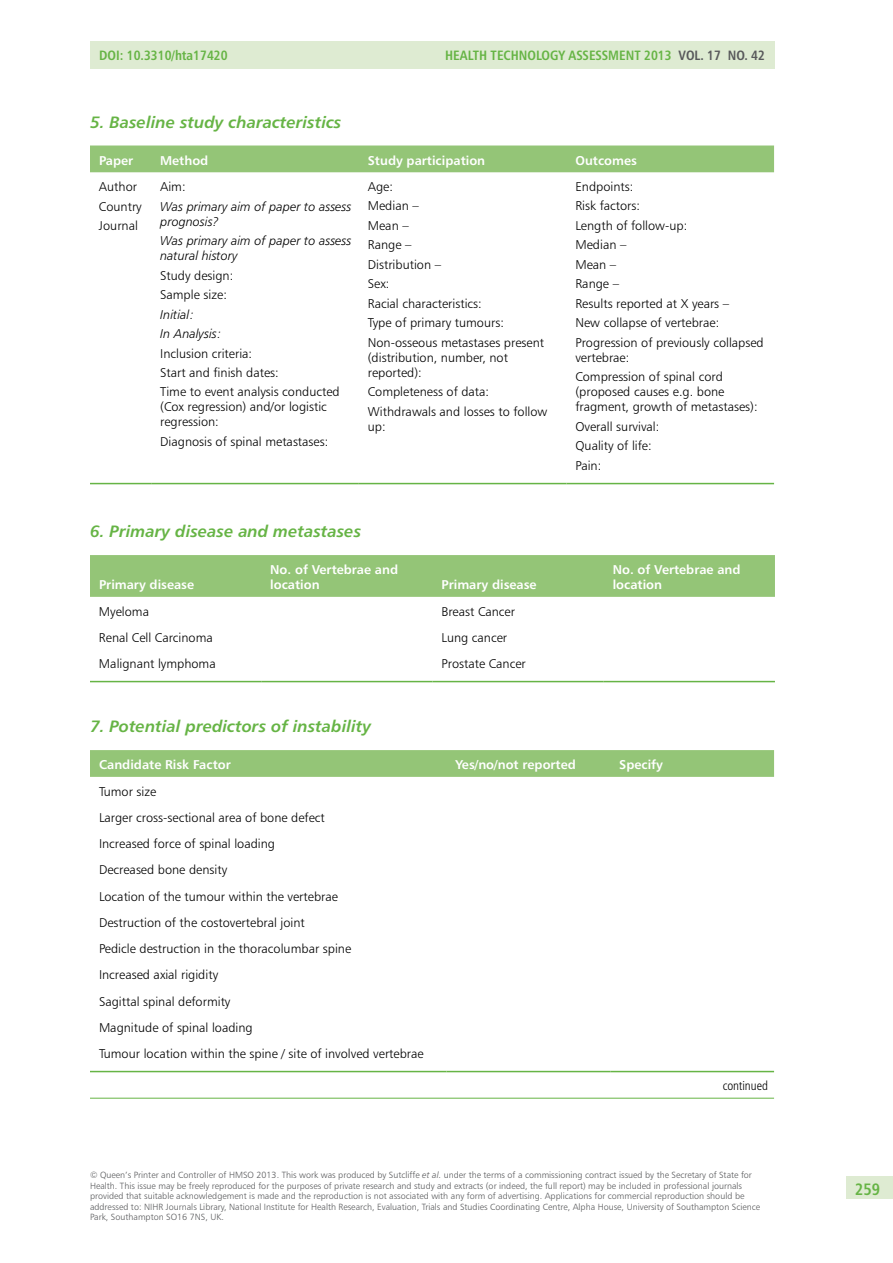
<style>
.page{position:relative;width:893px;height:1263px;background:#fff}
.page>*{position:absolute;margin:0;border:0;box-sizing:border-box;transform-origin:0 0}
.t1{font:16.5px "Humanist 777 BT Bold Italic B";color:#66b445}
.t2{font:16.5px "Humanist 777 BT Bold Condensed B";color:#66b445}
.t3{font:13.5px "Humanist 777 BT Bold Condensed B";color:#66b445}
.t4{font:12.75px/19.5px "Humanist 777 BT Light B";color:#000}
.t5{font:12.75px/15px "Humanist 777 BT Bold B";color:#fff}
.t6{font:12.75px/15px "Humanist 777 BT Light Italic B";color:#000}
.t7{font:12.75px "Humanist 777 BT Light Condensed B";color:#000}
.t8{font:9px/10.5px "Humanist 777 BT Light B";color:#58595b}
.s1{color:#58595b}
.s2{font-family:"Humanist 777 BT Light Italic B"}
</style>
<div class="page">
<div style="left:90px;top:41px;width:684px;height:27px;background:#deebd2"></div>
<div style="left:846px;top:1177px;width:47px;height:22px;background:#deebd2"></div>
<div style="left:90px;top:146px;width:684px;height:26px;background:#94c577"></div>
<hr style="left:90px;top:483px;width:61px;height:1px;background:#66b445">
<hr style="left:151px;top:483px;width:208px;height:1px;background:#66b445">
<hr style="left:359px;top:483px;width:207px;height:1px;background:#66b445">
<hr style="left:566px;top:483px;width:208px;height:1px;background:#66b445">
<div style="left:90px;top:555px;width:685px;height:42px;background:#94c577"></div>
<hr style="left:90px;top:681px;width:171px;height:1px;background:#66b445">
<hr style="left:261px;top:681px;width:171px;height:1px;background:#66b445">
<hr style="left:432px;top:681px;width:172px;height:1px;background:#66b445">
<hr style="left:604px;top:681px;width:171px;height:1px;background:#66b445">
<svg style="left:90px;top:750px;width:684px;height:27px;background:#94c578"></svg>
<hr style="left:90px;top:1071px;width:356px;height:1px;background:#66b445">
<hr style="left:446px;top:1071px;width:164px;height:1px;background:#66b445">
<hr style="left:610px;top:1071px;width:164px;height:1px;background:#66b445">
<hr style="left:90px;top:1098px;width:684px;height:1px;background:#66b445">
<p class="t3" style="left:99px;top:47px;width:130px">DOI: 10.3310/HTA17420</p>
<p class="t3" style="left:445px;top:47px;width:321px">HEALTH TECHNOLOGY ASSESSMENT 2013 <span class="s1">VOL. 17 NO. 42</span></p>
<p class="t1" style="left:90px;top:111px;width:253px">5. Baseline study characteristics</p>
<p class="t5" style="left:99px;top:153px;width:36px">Paper</p>
<p class="t5" style="left:160px;top:153px;width:50px">Method</p>
<p class="t5" style="left:368px;top:153px;width:119px">Study participation</p>
<p class="t5" style="left:575px;top:153px;width:63px">Outcomes</p>
<p class="t4" style="left:99px;top:177px;width:44px">Author<br>Country<br>Journal</p>
<p class="t4" style="left:160px;top:177px;width:27px">Aim:</p>
<p class="t4" style="left:575px;top:176px;width:190px">Endpoints:<br>Risk factors:<br>Length of follow-up:<br>Median –<br>Mean –<br>Range –<br>Results reported at X years –<br>New collapse of vertebrae:<br>Progression of previously collapsed</p>
<p class="t4" style="left:575px;top:347px;width:149px">vertebrae:<br>Compression of spinal cord</p>
<p class="t4" style="left:575px;top:384px;width:184px;line-height:15px">(proposed causes e.g. bone fragment, growth of metastases):</p>
<p class="t4" style="left:575px;top:416px;width:85px">Overall survival:<br>Quality of life:<br>Pain:</p>
<p class="t4" style="left:368px;top:177px;width:178px">Age:<br>Median –<br>Mean –<br>Range –<br>Distribution –<br>Sex:<br>Racial characteristics:<br>Type of primary tumours:<br>Non-osseous metastases present</p>
<p class="t4" style="left:368px;top:350px;width:142px;line-height:15px">(distribution, number, not reported):</p>
<p class="t4" style="left:368px;top:382px;width:181px">Completeness of data:<br>Withdrawals and losses to follow</p>
<p class="t4" style="left:368px;top:416px;width:19px">up:</p>
<p class="t6" style="left:160px;top:198px;width:193px">Was primary aim of paper to assess prognosis?</p>
<p class="t6" style="left:160px;top:233px;width:193px">Was primary aim of paper to assess natural history</p>
<p class="t4" style="left:160px;top:265px;width:75px">Study design:<br>Sample size:</p>
<p class="t6" style="left:160px;top:304px;width:63px;line-height:19.5px">Initial:<br>In Analysis:</p>
<p class="t4" style="left:160px;top:343px;width:181px">Inclusion criteria:<br>Start and finish dates:<br>Time to event analysis conducted</p>
<p class="t4" style="left:160px;top:399px;width:168px;line-height:15px">(Cox regression) and/or logistic regression:</p>
<p class="t4" style="left:160px;top:432px;width:170px">Diagnosis of spinal metastases:</p>
<p class="t1" style="left:90px;top:521px;width:273px">6. Primary disease and metastases</p>
<p class="t5" style="left:99px;top:577px;width:97px">Primary disease</p>
<p class="t5" style="left:270px;top:562px;width:129px">No. of Vertebrae and location</p>
<p class="t5" style="left:441px;top:577px;width:97px">Primary disease</p>
<p class="t4" style="left:99px;top:601px;width:52px">Myeloma</p>
<p class="t4" style="left:441px;top:601px;width:75px">Breast Cancer</p>
<p class="t4" style="left:99px;top:627px;width:115px">Renal Cell Carcinoma</p>
<p class="t4" style="left:441px;top:627px;width:67px">Lung cancer</p>
<p class="t4" style="left:99px;top:654px;width:118px">Malignant lymphoma</p>
<p class="t4" style="left:441px;top:654px;width:86px">Prostate Cancer</p>
<p class="t5" style="left:613px;top:562px;width:129px">No. of Vertebrae and location</p>
<p class="t1" style="left:90px;top:716px;width:283px">7. Potential predictors of instability</p>
<p class="t5" style="left:99px;top:757px;width:133px">Candidate Risk Factor</p>
<p class="t5" style="left:455px;top:757px;width:122px">Yes/no/not reported</p>
<p class="t5" style="left:619px;top:757px;width:45px">Specify</p>
<p class="t4" style="left:99px;top:778px;width:326px;line-height:26.2px">Tumor size<br>Larger cross-sectional area of bone defect<br>Increased force of spinal loading<br>Decreased bone density<br>Location of the tumour within the vertebrae<br>Destruction of the costovertebral joint<br>Pedicle destruction in the thoracolumbar spine<br>Increased axial rigidity<br>Sagittal spinal deformity<br>Magnitude of spinal loading<br>Tumour location within the spine / site of involved vertebrae</p>
<p class="t7" style="left:723px;top:1078px;width:47px">continued</p>
<p class="t8" style="left:90px;top:1170px;width:672px">© Queen’s Printer and Controller of HMSO 2013. This work was produced by Sutcliffe <span class="s2">et al</span>. under the terms of a commissioning contract issued by the Secretary of State for Health. This issue may be freely reproduced for the purposes of private research and study and extracts (or indeed, the full report) may be included in professional journals provided that suitable acknowledgement is made and the reproduction is not associated with any form of advertising. Applications for commercial reproduction should be addressed to: NIHR Journals Library, National Institute for Health Research, Evaluation, Trials and Studies Coordinating Centre, Alpha House, University of Southampton Science Park, Southampton SO16 7NS, UK.</p>
<p class="t2" style="left:855px;top:1178px;width:27px">259</p>
</div>
